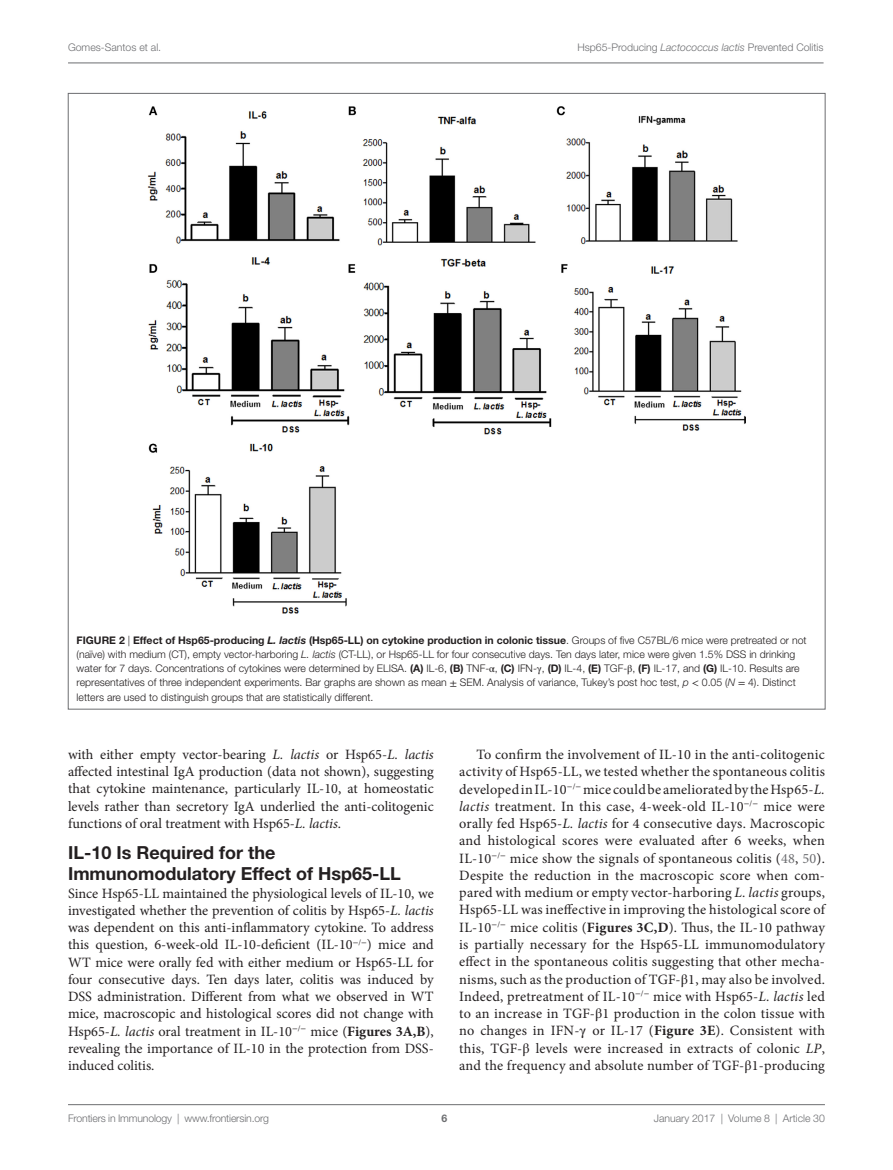
<style>
.page{position:relative;width:893px;height:1170px;background:#fff}
.page>*{position:absolute;margin:0;border:0;box-sizing:border-box;transform-origin:0 0}
.t1{font:700 18px/21px "Helvetica Neue LT Std";color:#231f20}
.t2{font:14.25px/17.2px "Minion Pro";color:#231f20;text-align:justify}
.t3{font:300 10.5px/14.2px "Helvetica Neue LT Std";color:#231f20}
.t4{font:300 10.5px "Helvetica Neue LT Std";color:#6c6d70}
.t5{font:700 10.5px "Helvetica Neue LT Std";color:#6c6d70}
.s1{font-style:italic}
.s2{font-weight:700}
.s3{font-weight:700;font-style:italic}
.s4{font-family:"STIX General";font-weight:400}
.s5{color:#6c6d70}
.s6{font-family:"STIX General"}
</style>
<div class="page">
<img style="left:148px;top:106px;width:598px;height:507px">
<hr style="left:68px;top:63px;width:756px;height:1px;background:#6c6d70">
<hr style="left:68px;top:1104px;width:757px;height:1px;background:#6c6d70">
<p class="t4" style="left:68px;top:41px;width:95px">Gomes-Santos et al.</p>
<p class="t4" style="left:577px;top:41px;width:248px">Hsp65-Producing <span class="s1">Lactococcus lactis</span> Prevented Colitis</p>
<p class="t3" style="left:77px;top:632px;width:732px"><span class="s2">Figure 2</span> | <span class="s2">Effect of Hsp65-producing</span> <span class="s3">L. lactis</span> <span class="s2">(Hsp65-LL) on cytokine production in colonic tissue</span>. Groups of five C57BL/6 mice were pretreated or not (naïve) with medium (CT), empty vector-harboring <span class="s1">L. lactis</span> (CT-LL), or Hsp65-LL for four consecutive days. Ten days later, mice were given 1.5% DSS in drinking water for 7 days. Concentrations of cytokines were determined by ELISA. <span class="s2">(A)</span> IL-6, <span class="s2">(B)</span> TNF-<span class="s4">α</span>, <span class="s2">(C)</span> IFN-<span class="s4">γ</span>, <span class="s2">(D)</span> IL-4, <span class="s2">(E)</span> TGF-<span class="s4">β</span>, <span class="s2">(F)</span> IL-17, and <span class="s2">(G)</span> IL-10. Results are representatives of three independent experiments. Bar graphs are shown as mean <span class="s4">±</span> SEM. Analysis of variance, Tukey’s post hoc test, <span class="s1">p</span> <span class="s4">&lt;</span> 0.05 (<span class="s1">N</span> <span class="s4">=</span> 4). Distinct letters are used to distinguish groups that are statistically different.</p>
<p class="t2" style="left:68px;top:745px;width:367px">with either empty vector-bearing <span class="s1">L. lactis</span> or Hsp65-<span class="s1">L. lactis </span>affected intestinal IgA production (data not shown), suggesting that cytokine maintenance, particularly IL-10, at homeostatic levels rather than secretory IgA underlied the anti-colitogenic functions of oral treatment with Hsp65-<span class="s1">L. lactis</span>.</p>
<p class="t1" style="left:68px;top:841px;width:323px">IL-10 Is Required for the<br>Immunomodulatory Effect of Hsp65-LL</p>
<p class="t2" style="left:68px;top:884px;width:367px">Since Hsp65-LL maintained the physiological levels of IL-10, we investigated whether the prevention of colitis by Hsp65-<span class="s1">L. lactis </span>was dependent on this anti-inflammatory cytokine. To address this question, 6-week-old IL-10-deficient (IL-10<sup>−</sup><sup>/</sup><sup>−</sup>) mice and WT mice were orally fed with either medium or Hsp65-LL for four consecutive days. Ten days later, colitis was induced by DSS administration. Different from what we observed in WT mice, macroscopic and histological scores did not change with Hsp65-<span class="s1">L. lactis</span> oral treatment in IL-10<sup>−</sup><sup>/</sup><sup>−</sup> mice (<span class="s2">Figures 3A,B</span>), revealing the importance of IL-10 in the protection from DSS&shy;induced colitis.</p>
<p class="t2" style="left:459px;top:746px;width:367px;text-indent:17px">To confirm the involvement of IL-10 in the anti-colitogenic activity of Hsp65-LL, we tested whether the spontaneous colitis developed in IL-10<sup>−</sup><sup>/</sup><sup>−</sup> mice could be ameliorated by the Hsp65-<span class="s1">L. lactis</span> treatment. In this case, 4-week-old IL-10<sup>−</sup><sup>/</sup><sup>−</sup> mice were orally fed Hsp65-<span class="s1">L. lactis</span> for 4 consecutive days. Macroscopic and histological scores were evaluated after 6 weeks, when IL-10<sup>−</sup><sup>/</sup><sup>−</sup> mice show the signals of spontaneous colitis (<span class="s5">48</span>, <span class="s5">50</span>).<br>Despite the reduction in the macroscopic score when com&shy;pared with medium or empty vector-harboring <span class="s1">L. lactis</span> groups, Hsp65-LL was ineffective in improving the histological score of IL-10<sup>−</sup><sup>/</sup><sup>−</sup> mice colitis (<span class="s2">Figures 3C,D</span>). Thus, the IL-10 pathway is partially necessary for the Hsp65-LL immunomodulatory effect in the spontaneous colitis suggesting that other mecha&shy;nisms, such as the production of TGF-<span class="s6">β</span>1, may also be involved.<br>Indeed, pretreatment of IL-10<sup>−</sup><sup>/</sup><sup>−</sup> mice with Hsp65-<span class="s1">L. lactis</span> led to an increase in TGF-<span class="s6">β</span>1 production in the colon tissue with no changes in IFN-<span class="s6">γ</span> or IL-17 (<span class="s2">Figure 3E</span>). Consistent with this, TGF-<span class="s6">β</span> levels were increased in extracts of colonic <span class="s1">LP</span>, and the frequency and absolute number of TGF-<span class="s6">β</span>1-producing</p>
<p class="t4" style="left:68px;top:1111px;width:203px">Frontiers in Immunology | www.frontiersin.org</p>
<p class="t4" style="left:654px;top:1111px;width:173px">January 2017 | Volume 8 | Article 30</p>
<p class="t5" style="left:441px;top:1111px;width:7px">6</p>
</div>
